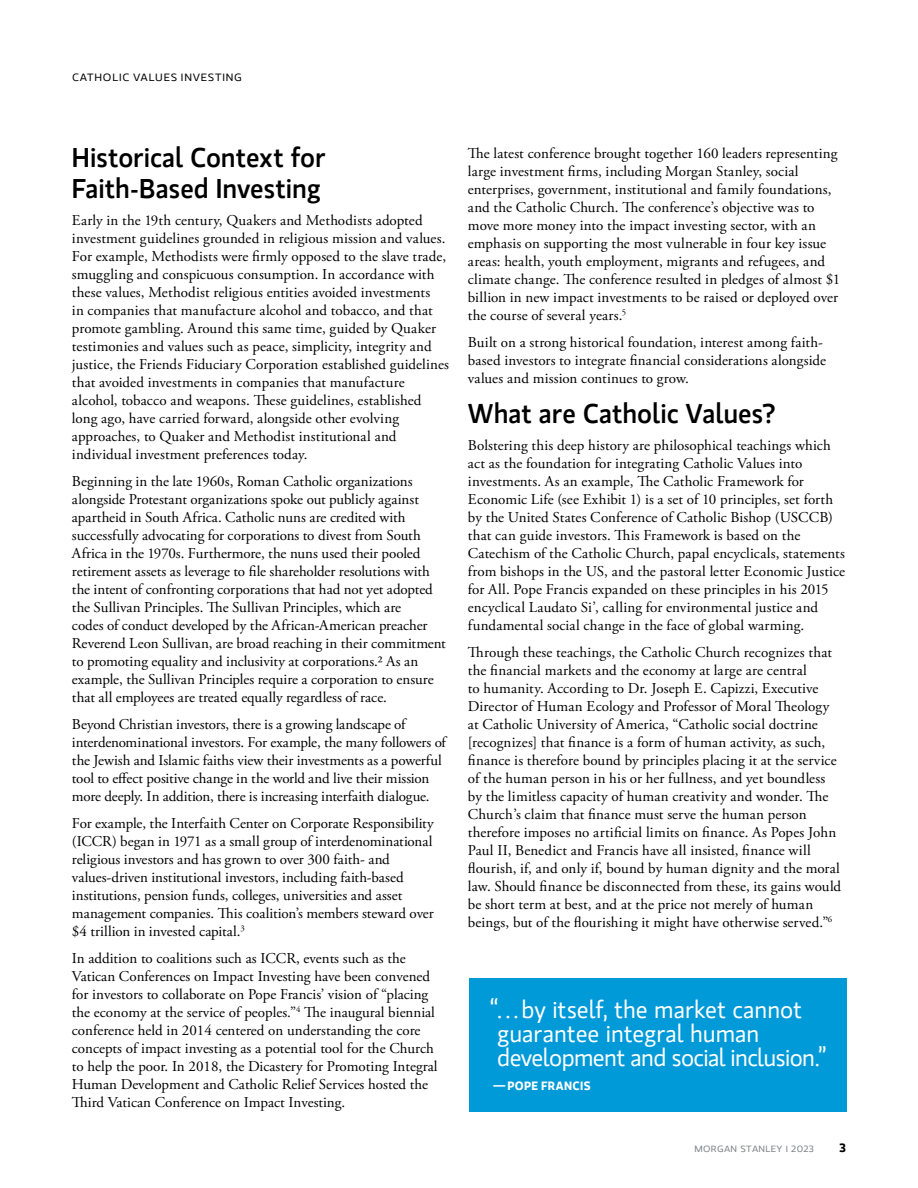
<style>
.page{position:relative;width:918px;height:1188px;background:#fff}
.page>*{position:absolute;margin:0;border:0;box-sizing:border-box;transform-origin:0 0}
.t1{font:500 27px/31.5px "MS Gloriola II Std";color:#000}
.t2{font:24px/24px "MS Gloriola II Std";letter-spacing:-.005em;color:#fff}
.t3{font:15px/18px "Adobe Garamond Pro";color:#000}
.t4{font:700 12px "MS Gloriola II Std";letter-spacing:.03em;color:#fff}
.t5{font:700 12px "MS Gloriola II Std";color:#000}
.t6{font:10.5px "MS Gloriola II Std";letter-spacing:.065em;color:#000;scale:1.1 1}
</style>
<div class="page">
<div style="left:469px;top:978px;width:378px;height:133px;background:#009ad9"></div>
<p class="t6" style="left:72px;top:70px;width:156px">CATHOLIC VALUES INVESTING</p>
<h1 class="t1" style="left:72px;top:140px;width:255px">Historical Context for<br>Faith-Based Investing</h1>
<p class="t3" style="left:72px;top:212px;width:379px">Early in the 19th century, Quakers and Methodists adopted investment guidelines grounded in religious mission and values.<br>For example, Methodists were firmly opposed to the slave trade, smuggling and conspicuous consumption. In accordance with these values, Methodist religious entities avoided investments<br>in companies that manufacture alcohol and tobacco, and that promote gambling. Around this same time, guided by Quaker testimonies and values such as peace, simplicity, integrity and justice, the Friends Fiduciary Corporation established guidelines that avoided investments in companies that manufacture alcohol, tobacco and weapons. These guidelines, established long ago, have carried forward, alongside other evolving approaches, to Quaker and Methodist institutional and individual investment preferences today.</p>
<p class="t3" style="left:72px;top:473px;width:375px">Beginning in the late 1960s, Roman Catholic organizations alongside Protestant organizations spoke out publicly against apartheid in South Africa. Catholic nuns are credited with successfully advocating for corporations to divest from South Africa in the 1970s. Furthermore, the nuns used their pooled retirement assets as leverage to file shareholder resolutions with the intent of confronting corporations that had not yet adopted the Sullivan Principles. The Sullivan Principles, which are<br>codes of conduct developed by the African-American preacher Reverend Leon Sullivan, are broad reaching in their commitment to promoting equality and inclusivity at corporations.2 As an example, the Sullivan Principles require a corporation to ensure that all employees are treated equally regardless of race.</p>
<p class="t3" style="left:72px;top:716px;width:376px">Beyond Christian investors, there is a growing landscape of interdenominational investors. For example, the many followers of the Jewish and Islamic faiths view their investments as a powerful tool to effect positive change in the world and live their mission more deeply. In addition, there is increasing interfaith dialogue.</p>
<p class="t3" style="left:72px;top:815px;width:363px">For example, the Interfaith Center on Corporate Responsibility (ICCR) began in 1971 as a small group of interdenominational religious investors and has grown to over 300 faith- and values-driven institutional investors, including faith-based institutions, pension funds, colleges, universities and asset management companies. This coalition’s members steward over $4 trillion in invested capital.<sup>3</sup></p>
<p class="t3" style="left:72px;top:950px;width:367px">In addition to coalitions such as ICCR, events such as the Vatican Conferences on Impact Investing have been convened for investors to collaborate on Pope Francis’ vision of “placing the economy at the service of peoples.”<sup>4</sup> The inaugural biennial conference held in 2014 centered on understanding the core concepts of impact investing as a potential tool for the Church to help the poor. In 2018, the Dicastery for Promoting Integral Human Development and Catholic Relief Services hosted the Third Vatican Conference on Impact Investing.</p>
<p class="t3" style="left:468px;top:144px;width:374px">The latest conference brought together 160 leaders representing large investment firms, including Morgan Stanley, social enterprises, government, institutional and family foundations, and the Catholic Church. The conference’s objective was to move more money into the impact investing sector, with an emphasis on supporting the most vulnerable in four key issue areas: health, youth employment, migrants and refugees, and climate change. The conference resulted in pledges of almost $1 billion in new impact investments to be raised or deployed over the course of several years.<sup>5</sup></p>
<p class="t3" style="left:468px;top:333px;width:360px">Built on a strong historical foundation, interest among faith&shy;based investors to integrate financial considerations alongside values and mission continues to grow.</p>
<h1 class="t1" style="left:468px;top:397px;width:309px">What are Catholic Values?</h1>
<p class="t3" style="left:468px;top:437px;width:379px">Bolstering this deep history are philosophical teachings which act as the foundation for integrating Catholic Values into investments. As an example, The Catholic Framework for Economic Life (see Exhibit 1) is a set of 10 principles, set forth by the United States Conference of Catholic Bishop (USCCB) that can guide investors. This Framework is based on the Catechism of the Catholic Church, papal encyclicals, statements from bishops in the US, and the pastoral letter Economic Justice for All. Pope Francis expanded on these principles in his 2015 encyclical Laudato Si’, calling for environmental justice and fundamental social change in the face of global warming.</p>
<p class="t3" style="left:468px;top:644px;width:375px">Through these teachings, the Catholic Church recognizes that the financial markets and the economy at large are central<br>to humanity. According to Dr. Joseph E. Capizzi, Executive Director of Human Ecology and Professor of Moral Theology at Catholic University of America, “Catholic social doctrine [recognizes] that finance is a form of human activity, as such, finance is therefore bound by principles placing it at the service of the human person in his or her fullness, and yet boundless by the limitless capacity of human creativity and wonder. The Church’s claim that finance must serve the human person therefore imposes no artificial limits on finance. As Popes John Paul II, Benedict and Francis have all insisted, finance will flourish, if, and only if, bound by human dignity and the moral law. Should finance be disconnected from these, its gains would be short term at best, and at the price not merely of human beings, but of the flourishing it might have otherwise served.”<sup>6</sup></p>
<h2 class="t2" style="left:490px;top:997px;width:338px">“. . .by itself, the market cannot guarantee integral human development and social inclusion.”</h2>
<p class="t4" style="left:493px;top:1077px;width:99px">— POPE FRANCIS</p>
<p class="t5" style="left:840px;top:1139px;width:8px">3</p>
</div>
